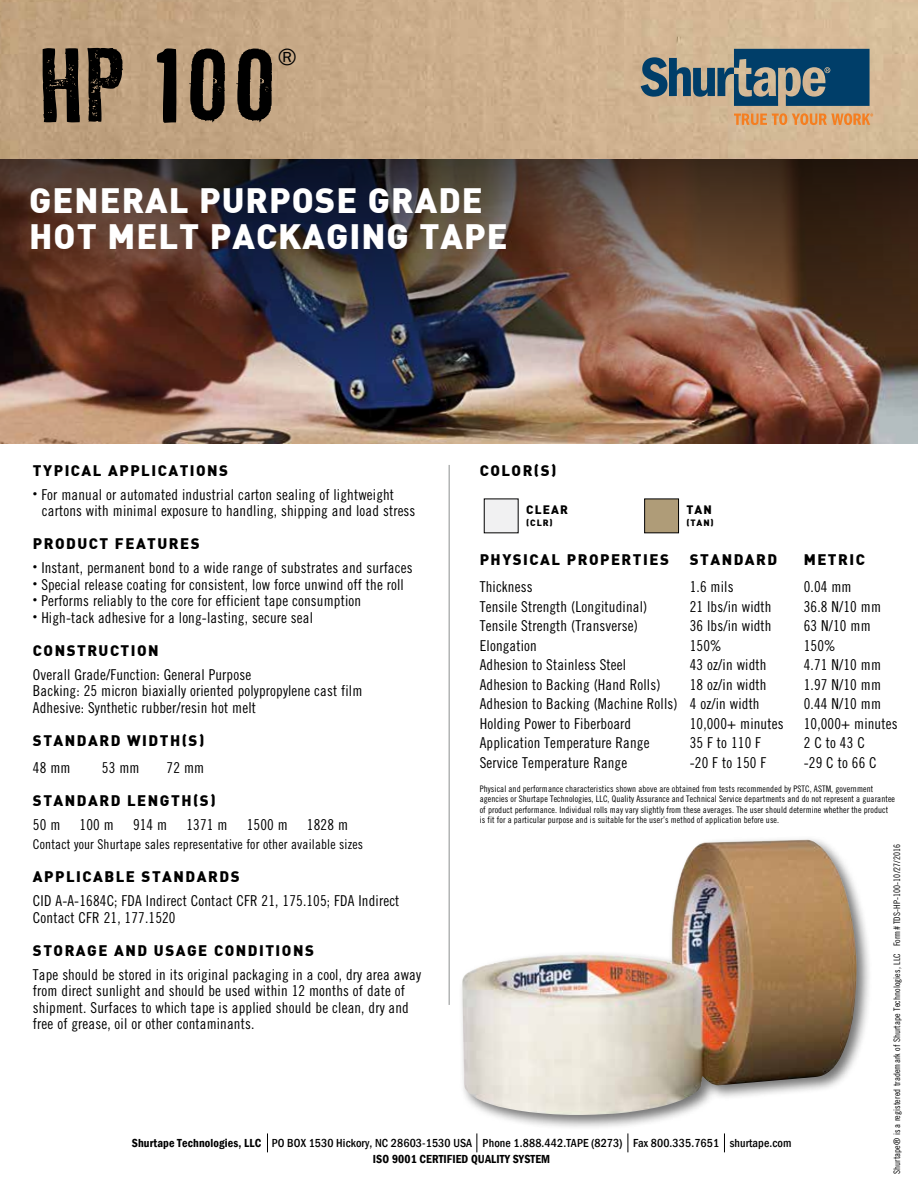
<style>
.page{position:relative;width:918px;height:1188px;background:#fff}
.page>*{position:absolute;margin:0;border:0;box-sizing:border-box;transform-origin:0 0}
.t1{font:93px "LL Rubber Grotesquecleaned";color:#000}
.t2{font:900 34.5px/36px "DIN";letter-spacing:.03em;color:#fff}
.t3{font:24.45px "Franklin Gothic";color:#000}
.t4{font:15px/16.5px "Trade Gothic Cond Eighteen";letter-spacing:.01em;color:#000}
.t5{font:900 15px "DIN";letter-spacing:.1em;color:#000}
.t6{font:13.5px "Trade Gothic Cond Eighteen";letter-spacing:.01em;color:#000}
.t7{font:500 condensed 12px/16.5px "Franklin Gothic";letter-spacing:.01em;color:#000;text-align:center}
.t8{font:900 12px "DIN";letter-spacing:.1em;color:#000}
.t9{font:9px/10.5px "Trade Gothic Cond Eighteen";letter-spacing:.01em;color:#000}
.t10{font:900 9px "DIN";letter-spacing:.1em;color:#000}
.s1{font-weight:600}
</style>
<div class="page">
<img style="left:0;top:0;width:918px;height:160px">
<hr style="left:449px;top:465px;width:1px;height:540px;background:#8c8f90">
<img style="left:0;top:160px;width:918px;height:283px">
<div style="left:458px;top:836px;width:415px;height:295px;background:#000;opacity:.55"></div>
<img style="left:462px;top:840px;width:395px;height:275px">
<div style="left:484px;top:499px;width:34px;height:34px;background:#f1f1f2"></div>
<div style="left:645px;top:499px;width:34px;height:34px;background:#af9c78"></div>
<div style="left:644px;top:499px;width:35px;height:34px;border:1px solid #000"></div>
<svg style="left:641px;top:49px;width:229px;height:57px;background:#556e7a"></svg>
<svg style="left:734px;top:113px;width:139px;height:12px;background:#e39e5f"></svg>
<svg style="left:476px;top:1133px;width:1px;height:19px"></svg>
<svg style="left:267px;top:1133px;width:1px;height:19px"></svg>
<svg style="left:628px;top:1133px;width:1px;height:19px"></svg>
<svg style="left:724px;top:1133px;width:1px;height:19px"></svg>
<h1 class="t1" style="left:38px;top:31px;width:243px">HP 100</h1>
<h3 class="t3" style="left:278px;top:42px;width:20px">®</h3>
<h2 class="t2" style="left:29px;top:180px;width:480px">GENERAL PURPOSE GRADE<br>HOT MELT PACKAGING TAPE</h2>
<p class="t5" style="left:480px;top:461px;width:78px">COLOR(S)</p>
<p class="t5" style="left:33px;top:460px;width:197px">TYPICAL APPLICATIONS</p>
<p class="t4" style="left:42px;top:486px;width:375px;text-indent:-9px"><sup>•</sup> For manual or automated industrial carton sealing of lightweight cartons with minimal exposure to handling, shipping and load stress</p>
<p class="t5" style="left:33px;top:534px;width:168px">PRODUCT FEATURES</p>
<p class="t4" style="left:33px;top:559px;width:381px"><sup>•</sup> Instant, permanent bond to a wide range of substrates and surfaces</p>
<p class="t4" style="left:33px;top:576px;width:372px"><sup>•</sup> Special release coating for consistent, low force unwind off the roll</p>
<p class="t4" style="left:33px;top:592px;width:330px"><sup>•</sup> Performs reliably to the core for efficient tape consumption</p>
<p class="t4" style="left:33px;top:609px;width:282px"><sup>•</sup> High-tack adhesive for a long-lasting, secure seal</p>
<p class="t5" style="left:33px;top:640px;width:127px">CONSTRUCTION</p>
<p class="t4" style="left:33px;top:666px;width:331px">Overall Grade/Function: General Purpose<br>Backing: 25 micron biaxially oriented polypropylene cast film<br>Adhesive: Synthetic rubber/resin hot melt</p>
<p class="t5" style="left:33px;top:730px;width:173px">STANDARD WIDTH(S)</p>
<p class="t4" style="left:33px;top:759px;width:39px">48 mm</p>
<p class="t4" style="left:102px;top:759px;width:39px">53 mm</p>
<p class="t4" style="left:167px;top:759px;width:39px">72 mm</p>
<p class="t5" style="left:33px;top:790px;width:184px">STANDARD LENGTH(S)</p>
<p class="t4" style="left:33px;top:816px;width:29px">50 m</p>
<p class="t4" style="left:80px;top:816px;width:36px">100 m</p>
<p class="t4" style="left:133px;top:816px;width:36px">914 m</p>
<p class="t4" style="left:186px;top:816px;width:43px">1371 m</p>
<p class="t4" style="left:247px;top:816px;width:43px">1500 m</p>
<p class="t4" style="left:307px;top:816px;width:43px">1828 m</p>
<p class="t6" style="left:33px;top:836px;width:332px">Contact your Shurtape sales representative for other available sizes</p>
<p class="t5" style="left:33px;top:867px;width:208px">APPLICABLE STANDARDS</p>
<p class="t4" style="left:33px;top:892px;width:368px">CID A-A-1684C; FDA Indirect Contact CFR 21, 175.105; FDA Indirect<br>Contact CFR 21, 177.1520</p>
<p class="t5" style="left:33px;top:940px;width:282px">STORAGE AND USAGE CONDITIONS</p>
<p class="t4" style="left:33px;top:966px;width:390px">Tape should be stored in its original packaging in a cool, dry area away from direct sunlight and should be used within 12 months of date of shipment. Surfaces to which tape is applied should be clean, dry and free of grease, oil or other contaminants.</p>
<p class="t8" style="left:526px;top:501px;width:43px">CLEAR</p>
<p class="t10" style="left:526px;top:516px;width:28px">(CLR)</p>
<p class="t8" style="left:686px;top:501px;width:27px">TAN</p>
<p class="t10" style="left:686px;top:516px;width:29px">(TAN)</p>
<p class="t5" style="left:480px;top:550px;width:191px">PHYSICAL PROPERTIES</p>
<p class="t5" style="left:690px;top:550px;width:89px">STANDARD</p>
<p class="t5" style="left:804px;top:550px;width:63px">METRIC</p>
<p class="t4" style="left:480px;top:578px;width:54px">Thickness</p>
<p class="t4" style="left:690px;top:578px;width:45px">1.6 mils</p>
<p class="t4" style="left:804px;top:578px;width:49px">0.04 mm</p>
<p class="t4" style="left:480px;top:598px;width:169px">Tensile Strength (Longitudinal)</p>
<p class="t4" style="left:690px;top:598px;width:83px">21 lbs/in width</p>
<p class="t4" style="left:804px;top:598px;width:79px">36.8 N/10 mm</p>
<p class="t4" style="left:480px;top:617px;width:160px">Tensile Strength (Transverse)</p>
<p class="t4" style="left:690px;top:617px;width:83px">36 lbs/in width</p>
<p class="t4" style="left:804px;top:617px;width:68px">63 N/10 mm</p>
<p class="t4" style="left:480px;top:637px;width:59px">Elongation</p>
<p class="t4" style="left:690px;top:637px;width:34px">150%</p>
<p class="t4" style="left:804px;top:637px;width:34px">150%</p>
<p class="t4" style="left:480px;top:656px;width:148px">Adhesion to Stainless Steel</p>
<p class="t4" style="left:690px;top:656px;width:78px">43 oz/in width</p>
<p class="t4" style="left:804px;top:656px;width:79px">4.71 N/10 mm</p>
<p class="t4" style="left:480px;top:676px;width:182px">Adhesion to Backing (Hand Rolls)</p>
<p class="t4" style="left:690px;top:676px;width:78px">18 oz/in width</p>
<p class="t4" style="left:804px;top:676px;width:79px">1.97 N/10 mm</p>
<p class="t4" style="left:480px;top:695px;width:281px">Adhesion to Backing (Machine Rolls) 4 oz/in width</p>
<p class="t4" style="left:804px;top:695px;width:79px">0.44 N/10 mm</p>
<p class="t4" style="left:480px;top:715px;width:153px">Holding Power to Fiberboard</p>
<p class="t4" style="left:690px;top:715px;width:95px">10,000+ minutes</p>
<p class="t4" style="left:804px;top:715px;width:95px">10,000+ minutes</p>
<p class="t4" style="left:480px;top:734px;width:171px">Application Temperature Range</p>
<p class="t4" style="left:690px;top:734px;width:73px">35 F to 110 F</p>
<p class="t4" style="left:804px;top:734px;width:63px">2 C to 43 C</p>
<p class="t4" style="left:480px;top:754px;width:149px">Service Temperature Range</p>
<p class="t4" style="left:690px;top:754px;width:78px">-20 F to 150 F</p>
<p class="t4" style="left:804px;top:754px;width:75px">-29 C to 66 C</p>
<p class="t9" style="left:480px;top:783px;width:417px">Physical and performance characteristics shown above are obtained from tests recommended by PSTC, ASTM, government agencies or Shurtape Technologies, LLC, Quality Assurance and Technical Service departments and do not represent a guarantee of product performance. Individual rolls may vary slightly from these averages. The user should determine whether the product is fit for a particular purpose and is suitable for the user’s method of application before use.</p>
<p class="t9" style="left:892px;top:1174px;width:332px;rotate:-90deg">Shurtape® is a registered trademark of Shurtape Technologies, LLC Form# TDS-HP-100-10/27/2016</p>
<p class="t7" style="left:132px;top:1135px;width:661px"><span class="s1">Shurtape Technologies, LLC</span> PO BOX 1530 Hickory, NC 28603-1530 USA Phone 1.888.442.TAPE (8273) Fax 800.335.7651 shurtape.com<br><span class="s1">ISO 9001 CERTIFIED QUALITY SYSTEM</span></p>
</div>
